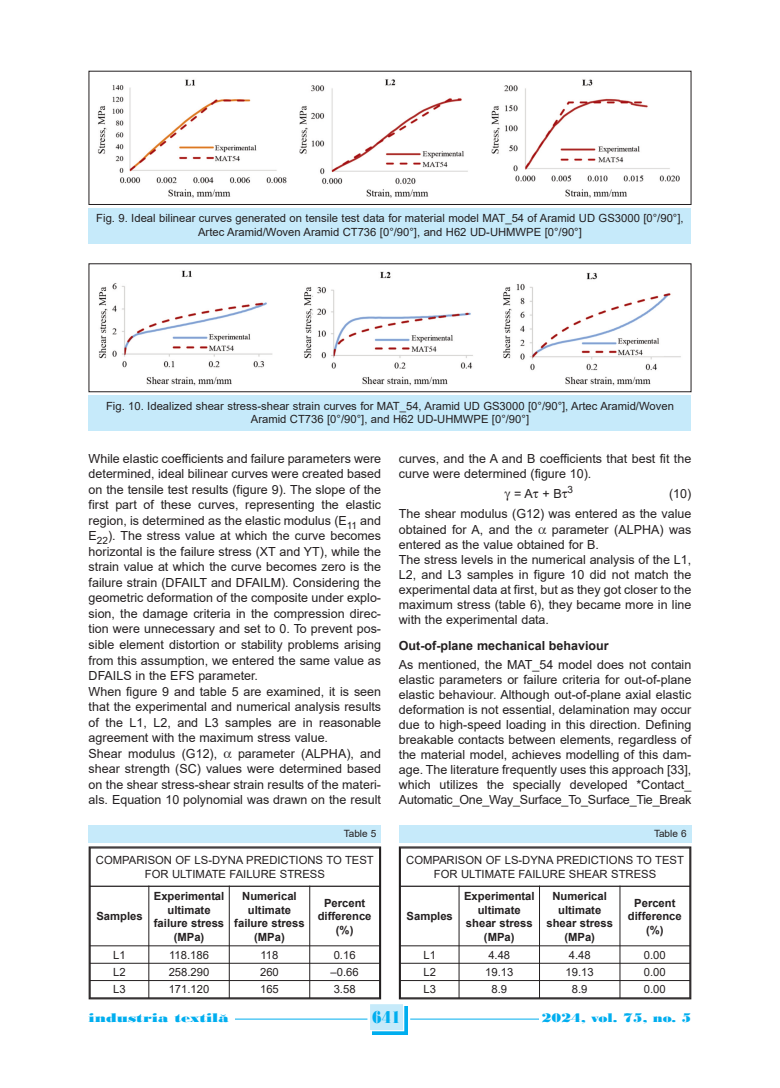
<style>
.page{position:relative;width:780px;height:1088px;background:#fff}
.page>*{position:absolute;margin:0;border:0;box-sizing:border-box;transform-origin:0 0}
.t1{font:18.12px "Bodoni MT Black";color:#00aeef;scale:.8 1}
.t2{font:13.12px "Bodoni MT Black";color:#00aeef;scale:1.3 1}
.t3{font:13.12px "Bodoni MT Black";color:#00aeef;scale:1.14 1}
.t4{font:12.5px/15.5px "Arial";color:#231f20}
.t5{font:700 12.5px "Arial";color:#231f20}
.t6{font:11.25px/13.5px "Arial";color:#231f20;text-align:center}
.t7{font:700 11.25px/13.5px "Arial";color:#231f20;text-align:center}
.t8{font:10px "Arial";color:#231f20}
.s1{font-size:15px}
</style>
<div class="page">
<svg style="left:372px;top:1006px;width:36px;height:29px"></svg>
<div style="left:370px;top:1004px;width:33px;height:26px;background:#c6eafa"></div>
<hr style="left:225px;top:1019px;width:142px;height:1px;background:#00aeef">
<hr style="left:410px;top:1019px;width:139px;height:1px;background:#00aeef">
<div style="left:89px;top:1012px;width:146px;height:14px;background:#fff"></div>
<div style="left:539px;top:1012px;width:152px;height:14px;background:#fff"></div>
<img style="left:91px;top:887px;width:288px;height:110px">
<div style="left:89px;top:846px;width:292px;height:153px;border:1px solid #231f20"></div>
<hr style="left:90px;top:848px;width:1px;height:150px;background:#231f20">
<hr style="left:148px;top:885px;width:1px;height:113px;background:#231f20">
<hr style="left:229px;top:885px;width:1px;height:113px;background:#231f20">
<hr style="left:309px;top:885px;width:1px;height:113px;background:#231f20">
<hr style="left:379px;top:848px;width:1px;height:150px;background:#231f20">
<hr style="left:90px;top:848px;width:290px;height:1px;background:#231f20">
<hr style="left:90px;top:885px;width:290px;height:2px;background:#231f20">
<hr style="left:90px;top:945px;width:290px;height:1px;background:#231f20">
<hr style="left:90px;top:963px;width:290px;height:1px;background:#231f20">
<hr style="left:90px;top:980px;width:290px;height:1px;background:#231f20">
<hr style="left:90px;top:997px;width:290px;height:1px;background:#231f20">
<div style="left:89px;top:825px;width:292px;height:18px;background:#c6eafa"></div>
<img style="left:401px;top:887px;width:288px;height:110px">
<div style="left:399px;top:846px;width:292px;height:153px;border:1px solid #231f20"></div>
<hr style="left:400px;top:848px;width:1px;height:150px;background:#231f20">
<hr style="left:458px;top:885px;width:1px;height:113px;background:#231f20">
<hr style="left:539px;top:885px;width:1px;height:113px;background:#231f20">
<hr style="left:619px;top:885px;width:1px;height:113px;background:#231f20">
<hr style="left:689px;top:848px;width:1px;height:150px;background:#231f20">
<hr style="left:400px;top:848px;width:290px;height:1px;background:#231f20">
<hr style="left:400px;top:885px;width:290px;height:2px;background:#231f20">
<hr style="left:400px;top:945px;width:290px;height:1px;background:#231f20">
<hr style="left:400px;top:963px;width:290px;height:1px;background:#231f20">
<hr style="left:400px;top:980px;width:290px;height:1px;background:#231f20">
<hr style="left:400px;top:997px;width:290px;height:1px;background:#231f20">
<div style="left:399px;top:825px;width:292px;height:18px;background:#c6eafa"></div>
<div style="left:89px;top:208px;width:602px;height:36px;background:#c6eafa"></div>
<img style="left:97px;top:79px;width:583px;height:119px">
<div style="left:89px;top:71px;width:602px;height:134px;border:1px solid #231f20"></div>
<div style="left:89px;top:396px;width:602px;height:35px;background:#c6eafa"></div>
<img style="left:98px;top:270px;width:583px;height:116px">
<div style="left:89px;top:263px;width:602px;height:129px;border:1px solid #231f20"></div>
<p class="t6" style="left:96px;top:212px;width:589px">Fig. 9. Ideal bilinear curves generated on tensile test data for material model MAT_54 of Aramid UD GS3000 [0°/90°],<br>Artec Aramid/Woven Aramid CT736 [0°/90°], and H62 UD-UHMWPE [0°/90°]</p>
<p class="t6" style="left:106px;top:399px;width:569px">Fig. 10. Idealized shear stress-shear strain curves for MAT_54, Aramid UD GS3000 [0°/90°], Artec Aramid/Woven<br>Aramid CT736 [0°/90°], and H62 UD-UHMWPE [0°/90°]</p>
<p class="t4" style="left:89px;top:451px;width:294px">While elastic coefficients and failure parameters were determined, ideal bilinear curves were created based on the tensile test results (figure 9). The slope of the first part of these curves, representing the elastic region, is determined as the elastic modulus (E<sub>11</sub> and E<sub>22</sub>). The stress value at which the curve becomes horizontal is the failure stress (XT and YT), while the strain value at which the curve becomes zero is the failure strain (DFAILT and DFAILM). Considering the geometric deformation of the composite under explo&shy;sion, the damage criteria in the compression direc&shy;tion were unnecessary and set to 0. To prevent pos&shy;sible element distortion or stability problems arising from this assumption, we entered the same value as DFAILS in the EFS parameter.<br>When figure 9 and table 5 are examined, it is seen that the experimental and numerical analysis results of the L1, L2, and L3 samples are in reasonable agreement with the maximum stress value.<br>Shear modulus (G12),</p>
<p class="t4" style="left:89px;top:745px;width:294px;text-align:justify;text-indent:149px">parameter (ALPHA), and shear strength (SC) values were determined based on the shear stress-shear strain results of the materi&shy;als. Equation 10 polynomial was drawn on the result</p>
<p class="t8" style="left:344px;top:827px;width:34px">Table 5</p>
<p class="t6" style="left:96px;top:854px;width:279px">COMPARISON OF LS-DYNA PREDICTIONS TO TEST<br>FOR ULTIMATE FAILURE STRESS</p>
<p class="t7" style="left:96px;top:909px;width:48px">Samples</p>
<p class="t7" style="left:154px;top:889px;width:72px">Experimental ultimate failure stress (MPa)</p>
<p class="t7" style="left:234px;top:889px;width:72px">Numerical ultimate failure stress (MPa)</p>
<p class="t7" style="left:318px;top:896px;width:55px">Percent difference (%)</p>
<p class="t6" style="left:113px;top:948px;width:14px">L1</p>
<p class="t6" style="left:169px;top:948px;width:41px">118.186</p>
<p class="t6" style="left:260px;top:948px;width:19px">118</p>
<p class="t6" style="left:334px;top:948px;width:23px">0.16</p>
<p class="t6" style="left:113px;top:965px;width:14px">L2</p>
<p class="t6" style="left:169px;top:965px;width:42px">258.290</p>
<p class="t6" style="left:260px;top:965px;width:20px">260</p>
<p class="t6" style="left:330px;top:965px;width:30px">–0.66</p>
<p class="t6" style="left:113px;top:983px;width:14px">L3</p>
<p class="t6" style="left:169px;top:983px;width:42px">171.120</p>
<p class="t6" style="left:260px;top:983px;width:20px">165</p>
<p class="t6" style="left:334px;top:983px;width:23px">3.58</p>
<p class="t4" style="left:399px;top:451px;width:294px">curves, and the A and B coefficients that best fit the curve were determined (figure 10).</p>
<p class="t4" style="left:514px;top:485px;width:61px">= A▼ + B▼<sup>3</sup></p>
<p class="t4" style="left:399px;top:483px;width:294px;line-height:20.2px;text-align:right">(10)<br>The shear modulus (G12) was entered as the value</p>
<p class="t4" style="left:399px;top:522px;width:135px">obtained for A, and the</p>
<p class="t4" style="left:399px;top:522px;width:294px;line-height:15px;text-indent:153px">parameter (ALPHA) was entered as the value obtained for B.<br>The stress levels in the numerical analysis of the L1, L2, and L3 samples in figure 10 did not match the experimental data at first, but as they got closer to the maximum stress (table 6), they became more in line with the experimental data.</p>
<p class="t5" style="left:399px;top:638px;width:211px">Out-of-plane mechanical behaviour</p>
<p class="t4" style="left:399px;top:657px;width:294px;line-height:15.1px;text-align:justify">As mentioned, the MAT_54 model does not contain elastic parameters or failure criteria for out-of-plane elastic behaviour. Although out-of-plane axial elastic deformation is not essential, delamination may occur due to high-speed loading in this direction. Defining breakable contacts between elements, regardless of the material model, achieves modelling of this dam&shy;age. The literature frequently uses this approach [33], which utilizes the specially developed *Contact_ Automatic_One_Way_Surface_To_Surface_Tie_Break</p>
<p class="t8" style="left:654px;top:827px;width:34px">Table 6</p>
<p class="t6" style="left:406px;top:854px;width:279px">COMPARISON OF LS-DYNA PREDICTIONS TO TEST<br>FOR ULTIMATE FAILURE SHEAR STRESS</p>
<p class="t7" style="left:406px;top:909px;width:48px">Samples</p>
<p class="t7" style="left:464px;top:889px;width:72px">Experimental ultimate shear stress (MPa)</p>
<p class="t7" style="left:546px;top:889px;width:68px">Numerical ultimate shear stress (MPa)</p>
<p class="t7" style="left:628px;top:896px;width:55px">Percent difference (%)</p>
<p class="t6" style="left:423px;top:948px;width:14px">L1</p>
<p class="t6" style="left:488px;top:948px;width:23px">4.48</p>
<p class="t6" style="left:568px;top:948px;width:23px">4.48</p>
<p class="t6" style="left:644px;top:948px;width:23px">0.00</p>
<p class="t6" style="left:423px;top:965px;width:14px">L2</p>
<p class="t6" style="left:485px;top:965px;width:30px">19.13</p>
<p class="t6" style="left:565px;top:965px;width:30px">19.13</p>
<p class="t6" style="left:644px;top:965px;width:23px">0.00</p>
<p class="t6" style="left:423px;top:983px;width:14px">L3</p>
<p class="t6" style="left:491px;top:983px;width:17px">8.9</p>
<p class="t6" style="left:572px;top:983px;width:17px">8.9</p>
<p class="t6" style="left:644px;top:983px;width:23px">0.00</p>
<p class="t2" style="left:89px;top:1010px;width:109px">industria textila<span class="s1">˘</span></p>
<h1 class="t1" style="left:372px;top:1006px;width:37px">641</h1>
<p class="t3" style="left:541px;top:1010px;width:133px">2024, vol. 75, no. 5</p>
</div>
